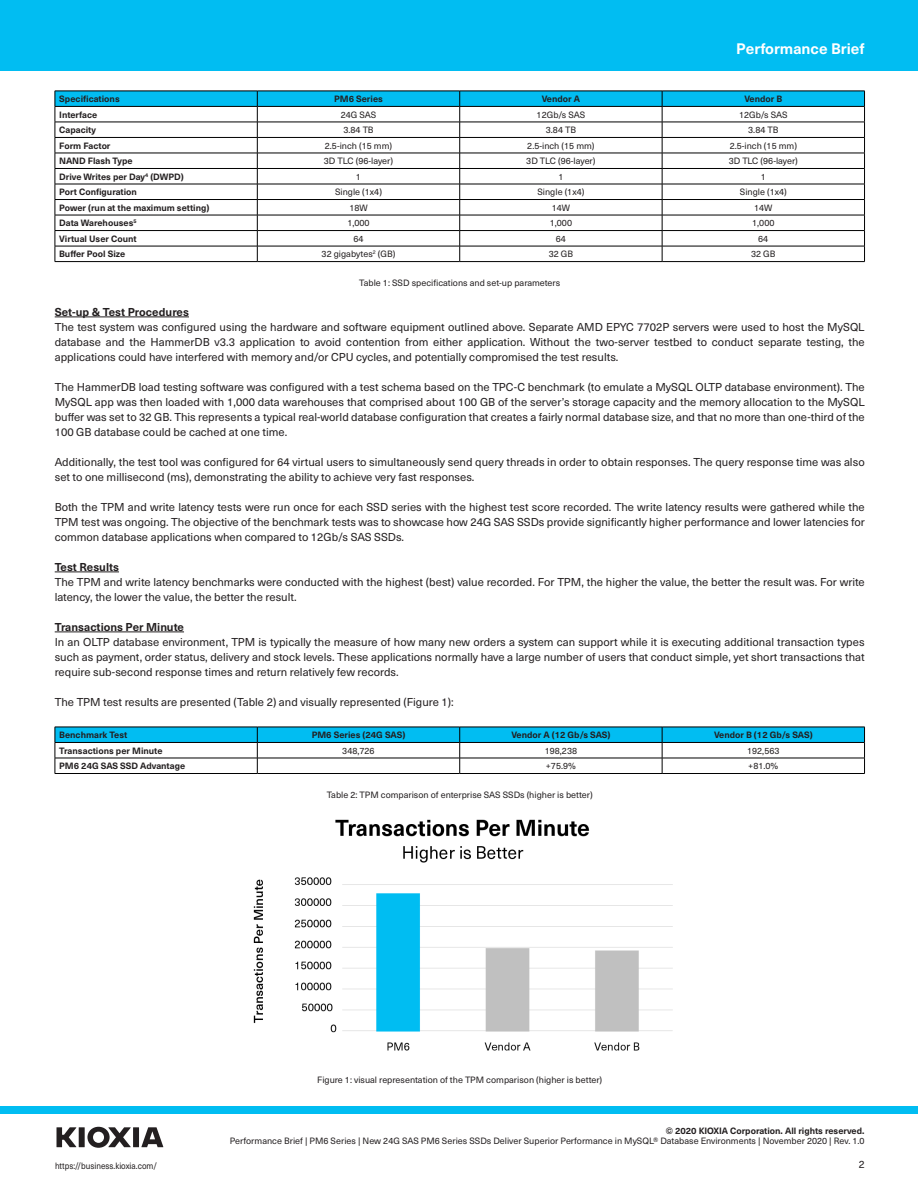
<style>
.page{position:relative;width:918px;height:1188px;background:#fff}
.page>*{position:absolute;margin:0;border:0;box-sizing:border-box;transform-origin:0 0}
.t1{font:700 15px "Neue Haas Unica W1 G";color:#fff}
.t2{font:11.25px/15px "Neue Haas Unica W1 G";color:#231f20;text-align:justify}
.t3{font:700 11.25px "Neue Haas Unica W1 G";color:#231f20}
.t4{font:10.5px "Neue Haas Unica W1 G";color:#231f20}
.t5{font:9px "Neue Haas Unica W1 G";color:#231f20}
.t6{font:700 9px "Neue Haas Unica W1 G";color:#231f20}
.t7{font:9px "Neue Haas Unica W1 G";color:#231f20;scale:.89 1}
</style>
<div class="page">
<div style="left:0;top:1106px;width:918px;height:8px;background:#01bdf2"></div>
<div style="left:0;top:0;width:918px;height:71px;background:#01bdf2"></div>
<svg style="left:57px;top:1127px;width:106px;height:21px"></svg>
<hr style="left:55px;top:317px;width:134px;height:1px;background:#231f20">
<hr style="left:55px;top:572px;width:64px;height:1px;background:#231f20">
<hr style="left:55px;top:632px;width:129px;height:1px;background:#231f20">
<svg style="left:55px;top:91px;width:810px;height:170px"></svg>
<hr style="left:55px;top:261px;width:202px;height:1px;background:#000">
<hr style="left:257px;top:261px;width:203px;height:1px;background:#000">
<hr style="left:460px;top:261px;width:202px;height:1px;background:#000">
<hr style="left:662px;top:261px;width:203px;height:1px;background:#000">
<svg style="left:55px;top:727px;width:810px;height:46px"></svg>
<hr style="left:55px;top:773px;width:202px;height:1px;background:#000">
<hr style="left:257px;top:773px;width:203px;height:1px;background:#000">
<hr style="left:460px;top:773px;width:202px;height:1px;background:#000">
<hr style="left:662px;top:773px;width:203px;height:1px;background:#000">
<img style="left:253px;top:819px;width:420px;height:232px">
<h1 class="t1" style="left:736px;top:37px;width:130px">Performance Brief</h1>
<p class="t6" style="left:59px;top:92px;width:62px">Specifications</p>
<p class="t6" style="left:334px;top:92px;width:50px">PM6 Series</p>
<p class="t6" style="left:542px;top:92px;width:40px">Vendor A</p>
<p class="t6" style="left:744px;top:92px;width:39px">Vendor B</p>
<p class="t6" style="left:59px;top:108px;width:40px">Interface</p>
<p class="t5" style="left:341px;top:108px;width:37px">24G SAS</p>
<p class="t5" style="left:537px;top:108px;width:50px">12Gb/s SAS</p>
<p class="t5" style="left:739px;top:108px;width:50px">12Gb/s SAS</p>
<p class="t6" style="left:59px;top:123px;width:38px">Capacity</p>
<p class="t5" style="left:343px;top:123px;width:32px">3.84 TB</p>
<p class="t5" style="left:546px;top:123px;width:32px">3.84 TB</p>
<p class="t5" style="left:748px;top:123px;width:32px">3.84 TB</p>
<p class="t6" style="left:59px;top:139px;width:53px">Form Factor</p>
<p class="t5" style="left:325px;top:139px;width:69px">2.5-inch (15 mm)</p>
<p class="t5" style="left:527px;top:139px;width:69px">2.5-inch (15 mm)</p>
<p class="t5" style="left:730px;top:139px;width:69px">2.5-inch (15 mm)</p>
<p class="t6" style="left:59px;top:154px;width:75px">NAND Flash Type</p>
<p class="t5" style="left:324px;top:154px;width:71px">3D TLC (96-layer)</p>
<p class="t5" style="left:526px;top:154px;width:71px">3D TLC (96-layer)</p>
<p class="t5" style="left:729px;top:154px;width:71px">3D TLC (96-layer)</p>
<p class="t6" style="left:59px;top:170px;width:126px">Drive Writes per Day<sup>4</sup> (DWPD)</p>
<p class="t5" style="left:356px;top:170px;width:7px">1</p>
<p class="t5" style="left:558px;top:170px;width:7px">1</p>
<p class="t5" style="left:761px;top:170px;width:7px">1</p>
<p class="t6" style="left:59px;top:185px;width:79px">Port Configuration</p>
<p class="t5" style="left:335px;top:185px;width:48px">Single (1x4)</p>
<p class="t5" style="left:537px;top:185px;width:48px">Single (1x4)</p>
<p class="t5" style="left:740px;top:185px;width:48px">Single (1x4)</p>
<p class="t6" style="left:59px;top:201px;width:152px">Power (run at the maximum setting)</p>
<p class="t5" style="left:349px;top:201px;width:20px">18W</p>
<p class="t5" style="left:552px;top:201px;width:20px">14W</p>
<p class="t5" style="left:754px;top:201px;width:20px">14W</p>
<p class="t6" style="left:59px;top:216px;width:79px">Data Warehouses<sup>5</sup></p>
<p class="t5" style="left:347px;top:216px;width:24px">1,000</p>
<p class="t5" style="left:550px;top:216px;width:24px">1,000</p>
<p class="t5" style="left:752px;top:216px;width:24px">1,000</p>
<p class="t6" style="left:59px;top:232px;width:79px">Virtual User Count</p>
<p class="t5" style="left:353px;top:232px;width:12px">64</p>
<p class="t5" style="left:556px;top:232px;width:12px">64</p>
<p class="t5" style="left:758px;top:232px;width:12px">64</p>
<p class="t6" style="left:59px;top:247px;width:68px">Buffer Pool Size</p>
<p class="t5" style="left:322px;top:247px;width:75px">32 gigabytes<sup>2</sup> (GB)</p>
<p class="t5" style="left:549px;top:247px;width:26px">32 GB</p>
<p class="t5" style="left:751px;top:247px;width:26px">32 GB</p>
<p class="t5" style="left:359px;top:276px;width:202px">Table 1: SSD specifications and set-up parameters</p>
<p class="t3" style="left:55px;top:303px;width:136px">Set-up &amp; Test Procedures</p>
<p class="t2" style="left:55px;top:319px;width:812px">The test system was configured using the hardware and software equipment outlined above. Separate AMD EPYC 7702P servers were used to host the MySQL database and the HammerDB v3.3 application to avoid contention from either application. Without the two-server testbed to conduct separate testing, the applications could have interfered with memory and/or CPU cycles, and potentially compromised the test results.</p>
<p class="t2" style="left:55px;top:379px;width:812px">The HammerDB load testing software was configured with a test schema based on the TPC-C benchmark (to emulate a MySQL OLTP database environment). The MySQL app was then loaded with 1,000 data warehouses that comprised about 100 GB of the server’s storage capacity and the memory allocation to the MySQL buffer was set to 32 GB. This represents a typical real-world database configuration that creates a fairly normal database size, and that no more than one-third of the 100 GB database could be cached at one time.</p>
<p class="t2" style="left:55px;top:454px;width:811px">Additionally, the test tool was configured for 64 virtual users to simultaneously send query threads in order to obtain responses. The query response time was also set to one millisecond (ms), demonstrating the ability to achieve very fast responses.</p>
<p class="t2" style="left:55px;top:499px;width:812px">Both the TPM and write latency tests were run once for each SSD series with the highest test score recorded. The write latency results were gathered while the TPM test was ongoing. The objective of the benchmark tests was to showcase how 24G SAS SSDs provide significantly higher performance and lower latencies for common database applications when compared to 12Gb/s SAS SSDs.</p>
<p class="t3" style="left:55px;top:558px;width:66px">Test Results</p>
<p class="t2" style="left:55px;top:574px;width:812px">The TPM and write latency benchmarks were conducted with the highest (best) value recorded. For TPM, the higher the value, the better the result was. For write latency, the lower the value, the better the result.</p>
<p class="t3" style="left:55px;top:618px;width:131px">Transactions Per Minute</p>
<p class="t2" style="left:55px;top:634px;width:812px">In an OLTP database environment, TPM is typically the measure of how many new orders a system can support while it is executing additional transaction types such as payment, order status, delivery and stock levels. These applications normally have a large number of users that conduct simple, yet short transactions that require sub-second response times and return relatively few records.</p>
<p class="t2" style="left:55px;top:694px;width:400px">The TPM test results are presented (Table 2) and visually represented (Figure 1):</p>
<p class="t6" style="left:59px;top:728px;width:70px">Benchmark Test</p>
<p class="t6" style="left:312px;top:728px;width:95px">PM6 Series (24G SAS)</p>
<p class="t6" style="left:511px;top:728px;width:101px">Vendor A (12 Gb/s SAS)</p>
<p class="t6" style="left:714px;top:728px;width:100px">Vendor B (12 Gb/s SAS)</p>
<p class="t6" style="left:59px;top:744px;width:105px">Transactions per Minute</p>
<p class="t5" style="left:342px;top:744px;width:34px">348,726</p>
<p class="t5" style="left:545px;top:744px;width:34px">198,238</p>
<p class="t5" style="left:747px;top:744px;width:34px">192,563</p>
<p class="t6" style="left:59px;top:759px;width:127px">PM6 24G SAS SSD Advantage</p>
<p class="t5" style="left:546px;top:759px;width:32px">+75.9%</p>
<p class="t5" style="left:748px;top:759px;width:32px">+81.0%</p>
<p class="t5" style="left:327px;top:788px;width:267px">Table 2: TPM comparison of enterprise SAS SSDs (higher is better)</p>
<p class="t5" style="left:317px;top:1073px;width:287px">Figure 1: visual representation of the TPM comparison (higher is better)</p>
<p class="t6" style="left:666px;top:1124px;width:200px">© 2020 KIOXIA Corporation. All rights reserved.</p>
<p class="t5" style="left:230px;top:1135px;width:636px">Performance Brief | PM6 Series | New 24G SAS PM6 Series SSDs Deliver Superior Performance in MySQL® Database Environments | November 2020 | Rev. 1.0</p>
<p class="t7" style="left:55px;top:1159px;width:116px">https://business.kioxia.com/</p>
<p class="t4" style="left:859px;top:1157px;width:7px">2</p>
</div>
